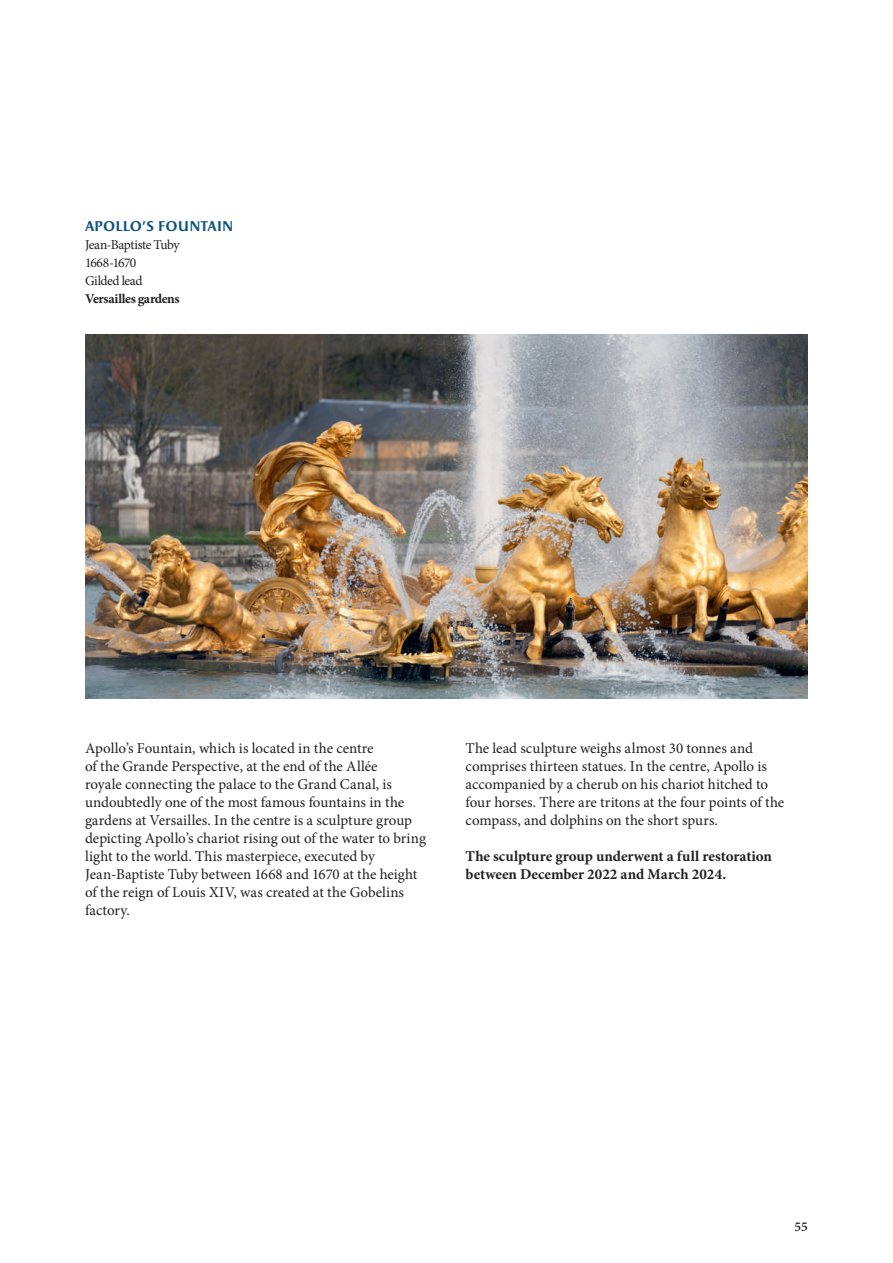
<style>
.page{position:relative;width:893px;height:1263px;background:#fff}
.page>*{position:absolute;margin:0;border:0;box-sizing:border-box;transform-origin:0 0}
.t1{font:15px/18px "Minion Pro";color:#231f20}
.t2{font:700 15px/18px "Minion Pro";color:#231f20}
.t3{font:700 14.25px "Apollon";letter-spacing:-.02em;color:#0c5480}
.t4{font:13.5px/18px "Minion Pro";letter-spacing:-.035em;color:#231f20}
.t5{font:700 13.5px "Minion Pro";letter-spacing:-.03em;color:#231f20}
.t6{font:600 13.5px "Minion Pro";color:#231f20}
</style>
<div class="page">
<img style="left:85px;top:334px;width:723px;height:365px">
<p class="t3" style="left:85px;top:218px;width:150px">APOLLO’S FOUNTAIN</p>
<p class="t4" style="left:85px;top:235px;width:96px">Jean-Baptiste Tuby<br>1668-1670<br>Gilded lead</p>
<p class="t5" style="left:85px;top:289px;width:96px">Versailles gardens</p>
<p class="t1" style="left:85px;top:739px;width:342px">Apollo’s Fountain, which is located in the centre<br>of the Grande Perspective, at the end of the Allée<br>royale connecting the palace to the Grand Canal, is undoubtedly one of the most famous fountains in the gardens at Versailles. In the centre is a sculpture group depicting Apollo’s chariot rising out of the water to bring light to the world. This masterpiece, executed by Jean-Baptiste Tuby between 1668 and 1670 at the height of the reign of Louis XIV, was created at the Gobelins factory.</p>
<p class="t1" style="left:466px;top:739px;width:320px">The lead sculpture weighs almost 30 tonnes and comprises thirteen statues. In the centre, Apollo is accompanied by a cherub on his chariot hitched to four horses. There are tritons at the four points of the compass, and dolphins on the short spurs.</p>
<p class="t2" style="left:466px;top:847px;width:308px">The sculpture group underwent a full restoration between December 2022 and March 2024.</p>
<p class="t6" style="left:795px;top:1219px;width:15px">55</p>
</div>
